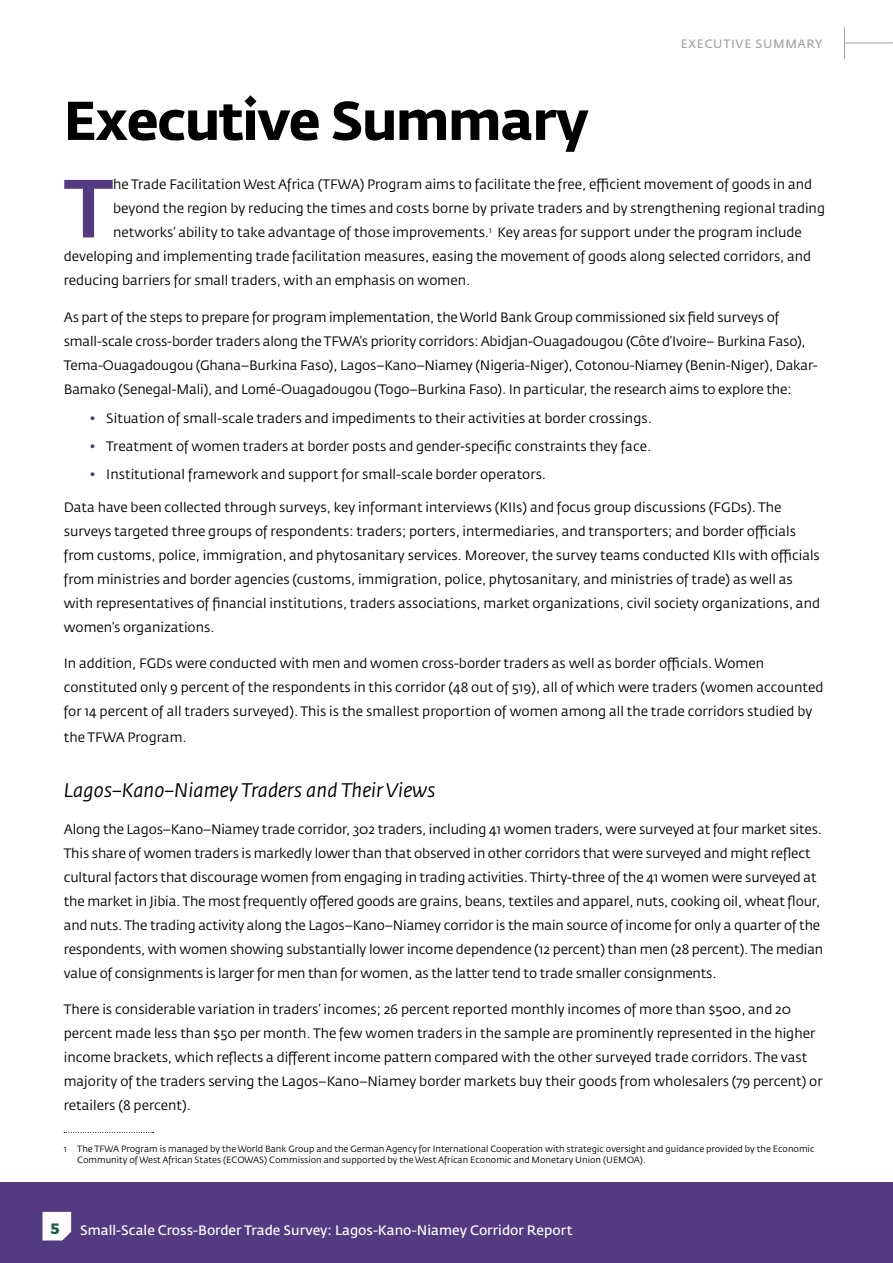
<style>
.page{position:relative;width:893px;height:1263px;background:#fff}
.page>*{position:absolute;margin:0;border:0;box-sizing:border-box;transform-origin:0 0}
.t1{font:500 81.45px "Fedra Sans Std";color:#543b81}
.t2{font:700 54px "Fedra Sans Std";letter-spacing:-.03em;color:#000}
.t3{font:italic 19.5px "Fedra Sans Std";color:#000}
.t4{font:700 15px "Montserrat";color:#195c43}
.t5{font:13.5px/24px "Fedra Sans Std";color:#000}
.t6{font:13.5px "Fedra Sans Std";color:#fff}
.t7{font:12px "Fedra Sans Std";letter-spacing:.06em;color:#a4a2a2}
.t8{font:9px/10.8px "Fedra Sans Std";color:#000}
.s1{font-weight:700;color:#543b81}
</style>
<div class="page">
<svg style="left:64px;top:1132px;width:90px;height:1px"></svg>
<div style="left:0;top:1182px;width:893px;height:81px;background:#543b81"></div>
<hr style="left:844px;top:43px;width:49px;height:1px;background:#a4a2a2">
<hr style="left:844px;top:27px;width:1px;height:32px;background:#a4a2a2">
<svg style="left:43px;top:1212px;width:28px;height:28px"></svg>
<p class="t7" style="left:681px;top:36px;width:103px">Executive Summary</p>
<h2 class="t2" style="left:64px;top:87px;width:527px">Executive Summary</h2>
<h1 class="t1" style="left:64px;top:158px;width:51px">T</h1>
<p class="t5" style="left:113px;top:173px;width:700px">he Trade Facilitation West Africa (TFWA) Program aims to facilitate the free, efficient movement of goods in and</p>
<p class="t5" style="left:113px;top:197px;width:713px">beyond the region by reducing the times and costs borne by private traders and by strengthening regional trading</p>
<p class="t5" style="left:113px;top:221px;width:690px">networks’ ability to take advantage of those improvements.<sup>1</sup> Key areas for support under the program include</p>
<p class="t5" style="left:64px;top:245px;width:749px">developing and implementing trade facilitation measures, easing the movement of goods along selected corridors, and</p>
<p class="t5" style="left:64px;top:269px;width:408px">reducing barriers for small traders, with an emphasis on women.</p>
<p class="t5" style="left:64px;top:305px;width:755px">As part of the steps to prepare for program implementation, the World Bank Group commissioned six field surveys of small-scale cross-border traders along the TFWA’s priority corridors: Abidjan-Ouagadougou (Côte d’Ivoire– Burkina Faso), Tema-Ouagadougou (Ghana–Burkina Faso), Lagos–Kano–Niamey (Nigeria-Niger), Cotonou-Niamey (Benin-Niger), Dakar-Bamako (Senegal-Mali), and Lomé-Ouagadougou (Togo–Burkina Faso). In particular, the research aims to explore the:</p>
<p class="t5" style="left:89px;top:406px;width:564px"><span class="s1">•</span> Situation of small-scale traders and impediments to their activities at border crossings.</p>
<p class="t5" style="left:89px;top:434px;width:563px"><span class="s1">•</span> Treatment of women traders at border posts and gender-specific constraints they face.</p>
<p class="t5" style="left:89px;top:462px;width:458px"><span class="s1">•</span> Institutional framework and support for small-scale border operators.</p>
<p class="t5" style="left:64px;top:495px;width:758px">Data have been collected through surveys, key informant interviews (KIIs) and focus group discussions (FGDs). The surveys targeted three groups of respondents: traders; porters, intermediaries, and transporters; and border officials from customs, police, immigration, and phytosanitary services. Moreover, the survey teams conducted KIIs with officials from ministries and border agencies (customs, immigration, police, phytosanitary, and ministries of trade) as well as with representatives of financial institutions, traders associations, market organizations, civil society organizations, and women’s organizations.</p>
<p class="t5" style="left:64px;top:652px;width:761px">In addition, FGDs were conducted with men and women cross-border traders as well as border officials. Women constituted only 9 percent of the respondents in this corridor (48 out of 519), all of which were traders (women accounted for 14 percent of all traders surveyed). This is the smallest proportion of women among all the trade corridors studied by</p>
<p class="t5" style="left:64px;top:725px;width:124px">the TFWA Program.</p>
<h3 class="t3" style="left:64px;top:778px;width:373px">Lagos–Kano–Niamey Traders and Their Views</h3>
<p class="t5" style="left:64px;top:817px;width:761px">Along the Lagos–Kano–Niamey trade corridor, 302 traders, including 41 women traders, were surveyed at four market sites.<br>This share of women traders is markedly lower than that observed in other corridors that were surveyed and might reflect cultural factors that discourage women from engaging in trading activities. Thirty-three of the 41 women were surveyed at the market in Jibia. The most frequently offered goods are grains, beans, textiles and apparel, nuts, cooking oil, wheat flour, and nuts. The trading activity along the Lagos–Kano–Niamey corridor is the main source of income for only a quarter of the respondents, with women showing substantially lower income dependence (12 percent) than men (28 percent). The median value of consignments is larger for men than for women, as the latter tend to trade smaller consignments.</p>
<p class="t5" style="left:64px;top:998px;width:760px">There is considerable variation in traders’ incomes; 26 percent reported monthly incomes of more than $500, and 20 percent made less than $50 per month. The few women traders in the sample are prominently represented in the higher income brackets, which reflects a different income pattern compared with the other surveyed trade corridors. The vast majority of the traders serving the Lagos–Kano–Niamey border markets buy their goods from wholesalers (79 percent) or retailers (8 percent).</p>
<p class="t8" style="left:77px;top:1143px;width:739px;text-indent:-14px">1 The TFWA Program is managed by the World Bank Group and the German Agency for International Cooperation with strategic oversight and guidance provided by the Economic<br>Community of West African States (ECOWAS) Commission and supported by the West African Economic and Monetary Union (UEMOA).</p>
<p class="t4" style="left:51px;top:1219px;width:11px">5</p>
<p class="t6" style="left:80px;top:1221px;width:494px">Small-Scale Cross-Border Trade Survey: Lagos-Kano-Niamey Corridor Report</p>
</div>
